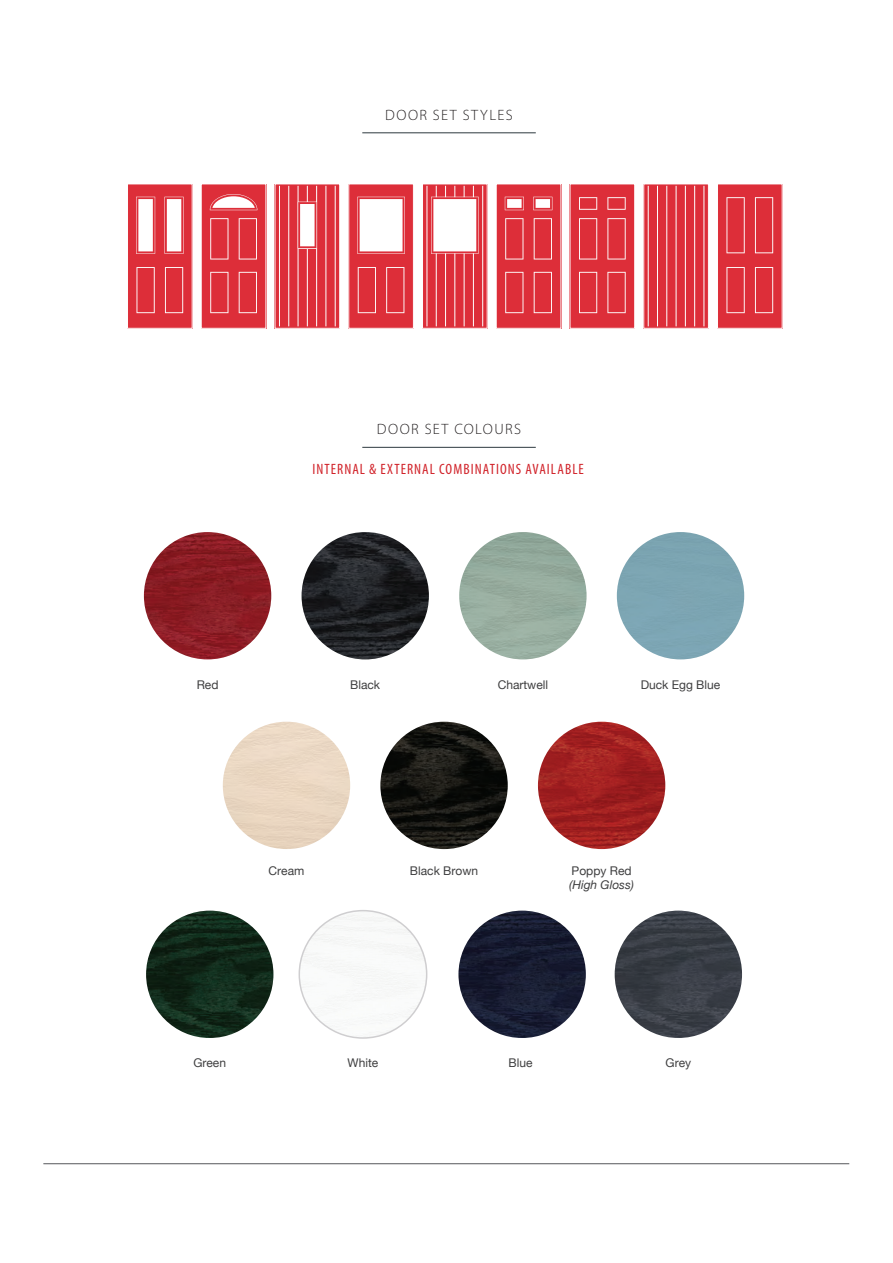
<style>
.page{position:relative;width:893px;height:1263px;background:#fff}
.page>*{position:absolute;margin:0;border:0;box-sizing:border-box;transform-origin:0 0}
.t1{font:condensed 15px "Myriad Pro";letter-spacing:.07em;color:#d1232a}
.t2{font:300 15px "Myriad Pro";letter-spacing:.1em;color:#231f20}
.t3{font:12px "Helvetica Neue";color:#3e3e3f}
.t4{font:italic 12px "Helvetica Neue";color:#3e3e3f}
</style>
<div class="page">
<hr style="left:43px;top:1163px;width:806px;height:1px;background:#76787b">
<div style="left:127px;top:184px;width:65px;height:145px;background:#dd2e39"></div>
<svg style="left:136px;top:267px;width:19px;height:46px"></svg>
<svg style="left:165px;top:267px;width:18px;height:46px"></svg>
<svg style="left:136px;top:197px;width:19px;height:57px"></svg>
<svg style="left:164px;top:197px;width:20px;height:57px"></svg>
<div style="left:127px;top:184px;width:65px;height:145px;border:1px solid #fff"></div>
<div style="left:201px;top:184px;width:65px;height:145px;background:#dd2e39"></div>
<svg style="left:210px;top:272px;width:18px;height:41px"></svg>
<svg style="left:239px;top:272px;width:18px;height:41px"></svg>
<svg style="left:210px;top:218px;width:18px;height:41px"></svg>
<svg style="left:239px;top:218px;width:18px;height:41px"></svg>
<svg style="left:210px;top:194px;width:47px;height:16px"></svg>
<div style="left:201px;top:184px;width:65px;height:145px;border:1px solid #fff"></div>
<div style="left:348px;top:184px;width:66px;height:145px;background:#dd2e39"></div>
<svg style="left:358px;top:267px;width:18px;height:46px"></svg>
<svg style="left:386px;top:267px;width:18px;height:46px"></svg>
<svg style="left:357px;top:197px;width:48px;height:57px;background:#f9e0e1"></svg>
<div style="left:348px;top:184px;width:66px;height:145px;border:1px solid #fff"></div>
<div style="left:570px;top:184px;width:65px;height:145px;background:#dd2e39"></div>
<svg style="left:579px;top:272px;width:18px;height:41px"></svg>
<svg style="left:607px;top:272px;width:19px;height:41px"></svg>
<svg style="left:579px;top:218px;width:18px;height:41px"></svg>
<svg style="left:607px;top:218px;width:19px;height:41px"></svg>
<svg style="left:579px;top:197px;width:18px;height:13px"></svg>
<svg style="left:607px;top:197px;width:19px;height:13px"></svg>
<div style="left:570px;top:184px;width:65px;height:145px;border:1px solid #fff"></div>
<div style="left:496px;top:184px;width:65px;height:145px;background:#dd2e39"></div>
<svg style="left:505px;top:272px;width:18px;height:41px"></svg>
<svg style="left:534px;top:272px;width:18px;height:41px"></svg>
<svg style="left:505px;top:218px;width:18px;height:41px"></svg>
<svg style="left:534px;top:218px;width:18px;height:41px"></svg>
<svg style="left:533px;top:197px;width:19px;height:13px"></svg>
<svg style="left:505px;top:197px;width:19px;height:13px"></svg>
<div style="left:496px;top:184px;width:65px;height:145px;border:1px solid #fff"></div>
<div style="left:717px;top:184px;width:65px;height:145px;background:#dd2e39"></div>
<svg style="left:726px;top:267px;width:19px;height:46px"></svg>
<svg style="left:755px;top:267px;width:18px;height:46px"></svg>
<svg style="left:726px;top:197px;width:19px;height:56px"></svg>
<svg style="left:755px;top:197px;width:18px;height:56px"></svg>
<div style="left:717px;top:184px;width:65px;height:145px;border:1px solid #fff"></div>
<div style="left:643px;top:184px;width:66px;height:145px;background:#dd2e39"></div>
<hr style="left:648px;top:186px;width:1px;height:140px;background:#fff">
<hr style="left:657px;top:186px;width:1px;height:140px;background:#fff">
<hr style="left:666px;top:186px;width:1px;height:140px;background:#fff">
<hr style="left:676px;top:186px;width:1px;height:140px;background:#fff">
<hr style="left:685px;top:186px;width:1px;height:140px;background:#fff">
<hr style="left:694px;top:186px;width:1px;height:140px;background:#fff">
<hr style="left:704px;top:186px;width:1px;height:140px;background:#fff">
<div style="left:643px;top:184px;width:66px;height:145px;border:1px solid #fff"></div>
<div style="left:275px;top:184px;width:65px;height:145px;background:#dd2e39"></div>
<hr style="left:279px;top:186px;width:1px;height:140px;background:#fff">
<hr style="left:288px;top:186px;width:1px;height:140px;background:#fff">
<hr style="left:298px;top:186px;width:1px;height:140px;background:#fff">
<hr style="left:307px;top:186px;width:1px;height:140px;background:#fff">
<hr style="left:316px;top:186px;width:1px;height:140px;background:#fff">
<hr style="left:326px;top:186px;width:1px;height:140px;background:#fff">
<hr style="left:335px;top:186px;width:1px;height:140px;background:#fff">
<svg style="left:298px;top:202px;width:19px;height:47px"></svg>
<div style="left:275px;top:184px;width:65px;height:145px;border:1px solid #fff"></div>
<div style="left:422px;top:184px;width:65px;height:145px;background:#dd2e39"></div>
<hr style="left:427px;top:186px;width:1px;height:140px;background:#fff">
<hr style="left:436px;top:186px;width:1px;height:140px;background:#fff">
<hr style="left:445px;top:186px;width:1px;height:140px;background:#fff">
<hr style="left:455px;top:186px;width:1px;height:140px;background:#fff">
<hr style="left:464px;top:186px;width:1px;height:140px;background:#fff">
<hr style="left:473px;top:186px;width:1px;height:140px;background:#fff">
<hr style="left:482px;top:186px;width:1px;height:140px;background:#fff">
<svg style="left:431px;top:197px;width:48px;height:57px"></svg>
<div style="left:422px;top:184px;width:65px;height:145px;border:1px solid #fff"></div>
<hr style="left:362px;top:132px;width:174px;height:1px;background:#2d393f">
<hr style="left:362px;top:447px;width:174px;height:1px;background:#2d393f">
<div style="left:617px;top:532px;width:127px;height:127px;background:#7ca5b3;border-radius:64px"></div>
<img style="left:615px;top:911px;width:127px;height:127px;border-radius:64px">
<img style="left:459px;top:532px;width:128px;height:127px;border-radius:64px">
<img style="left:458px;top:911px;width:128px;height:127px;border-radius:64px">
<img style="left:299px;top:911px;width:128px;height:127px;border-radius:64px">
<img style="left:380px;top:722px;width:128px;height:127px;border-radius:64px">
<img style="left:538px;top:722px;width:127px;height:127px;border-radius:64px">
<img style="left:302px;top:532px;width:127px;height:127px;border-radius:64px">
<img style="left:144px;top:532px;width:127px;height:127px;border-radius:64px">
<img style="left:146px;top:911px;width:127px;height:127px;border-radius:64px">
<p class="t2" style="left:385px;top:106px;width:129px">DOOR SET STYLES</p>
<p class="t2" style="left:377px;top:420px;width:146px">DOOR SET COLOURS</p>
<p class="t1" style="left:312px;top:460px;width:273px">INTERNAL &amp; EXTERNAL COMBINATIONS AVAILABLE</p>
<p class="t3" style="left:197px;top:676px;width:23px">Red</p>
<p class="t3" style="left:350px;top:676px;width:31px">Black</p>
<p class="t3" style="left:498px;top:676px;width:52px">Chartwell</p>
<p class="t3" style="left:641px;top:676px;width:81px">Duck Egg Blue</p>
<p class="t3" style="left:269px;top:862px;width:37px">Cream</p>
<p class="t3" style="left:410px;top:862px;width:70px">Black Brown</p>
<p class="t3" style="left:572px;top:862px;width:62px">Poppy Red</p>
<p class="t4" style="left:569px;top:876px;width:66px">(High Gloss)</p>
<p class="t3" style="left:193px;top:1054px;width:34px">Green</p>
<p class="t3" style="left:348px;top:1054px;width:32px">White</p>
<p class="t3" style="left:508px;top:1054px;width:25px">Blue</p>
<p class="t3" style="left:666px;top:1054px;width:27px">Grey</p>
</div>
